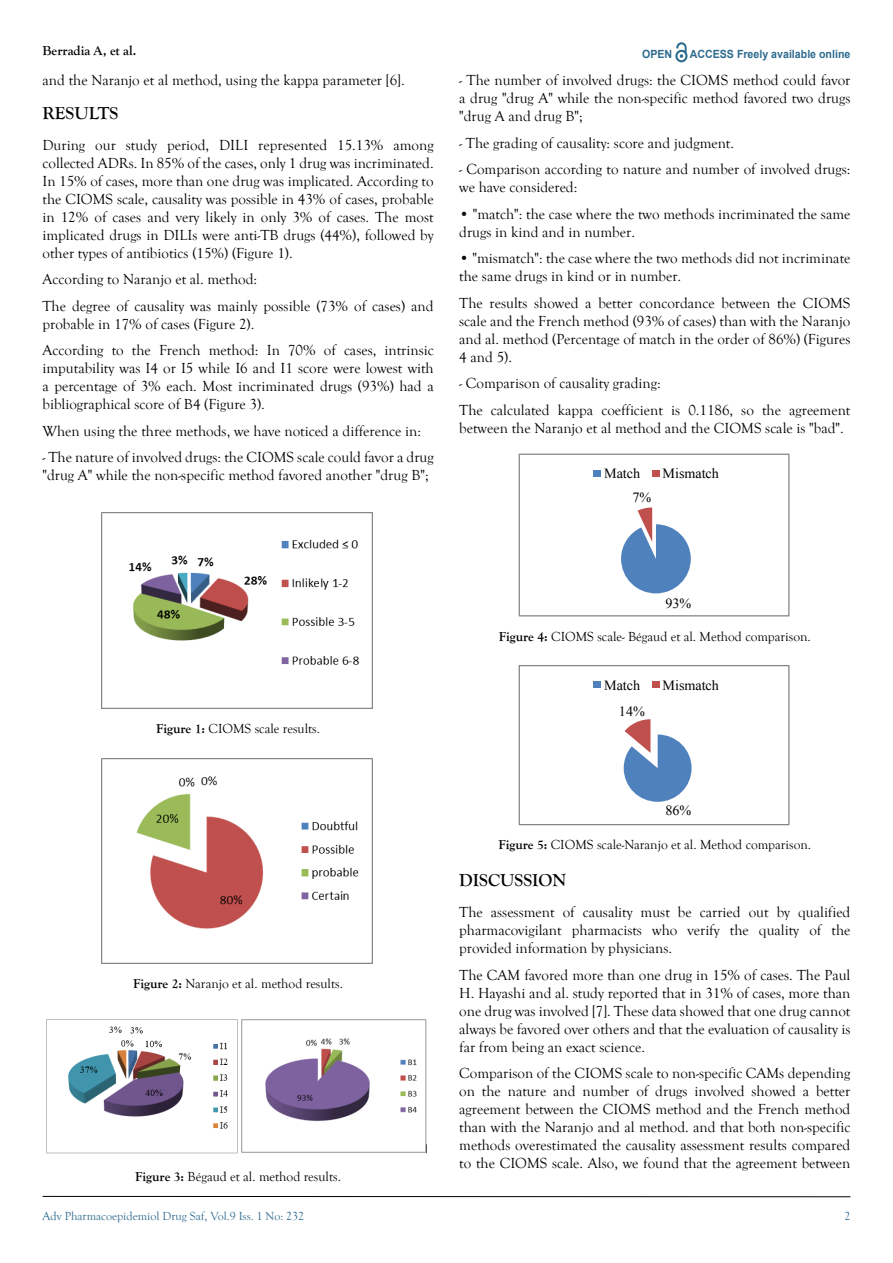
<style>
.page{position:relative;width:893px;height:1263px;background:#fff}
.page>*{position:absolute;margin:0;border:0;box-sizing:border-box;transform-origin:0 0}
.t1{font:700 18px "Goudy Old Style T";color:#000}
.t2{font:15px/18px "Goudy Old Style T";color:#000;text-align:justify}
.t3{font:14.1px "Times New Roman";color:#000}
.t4{font:13.5px "Goudy Old Style T";color:#000}
.t5{font:700 13.5px "Goudy Old Style T";color:#000}
.t6{font:12px "Goudy Old Style T";color:#2d6a8f}
.t7{font:700 11.25px "Arial";color:#2e6b8f;scale:.94 1}
.s1{font-weight:700}
</style>
<div class="page">
<svg style="left:675px;top:43px;width:12px;height:19px"></svg>
<hr style="left:43px;top:1196px;width:807px;height:1px;background:#000">
<img style="left:102px;top:513px;width:270px;height:196px">
<img style="left:102px;top:759px;width:270px;height:204px">
<svg style="left:621px;top:507px;width:70px;height:86px"></svg>
<div style="left:594px;top:470px;width:7px;height:7px;background:#4f81bd"></div>
<div style="left:652px;top:470px;width:7px;height:7px;background:#c0504d"></div>
<div style="left:519px;top:454px;width:270px;height:162px;border:1px solid #868686"></div>
<img style="left:46px;top:1019px;width:381px;height:135px">
<svg style="left:624px;top:719px;width:68px;height:83px"></svg>
<div style="left:594px;top:681px;width:7px;height:7px;background:#4f81bd"></div>
<div style="left:652px;top:681px;width:7px;height:7px;background:#c0504d"></div>
<div style="left:519px;top:665px;width:270px;height:160px;border:1px solid #868686"></div>
<p class="t5" style="left:43px;top:43px;width:95px">Berradia A, et al.</p>
<p class="t7" style="left:642px;top:47px;width:34px">OPEN</p>
<p class="t7" style="left:690px;top:46px;width:172px">ACCESS Freely available online</p>
<p class="t2" style="left:43px;top:71px;width:364px">and the Naranjo et al method, using the kappa parameter [6].</p>
<p class="t1" style="left:43px;top:103px;width:77px">RESULTS</p>
<p class="t2" style="left:43px;top:136px;width:393px">During our study period, DILI represented 15.13% among collected ADRs. In 85% of the cases, only 1 drug was incriminated.<br>In 15% of cases, more than one drug was implicated. According to the CIOMS scale, causality was possible in 43% of cases, probable in 12% of cases and very likely in only 3% of cases. The most implicated drugs in DILIs were anti-TB drugs (44%), followed by other types of antibiotics (15%) (Figure 1).</p>
<p class="t2" style="left:43px;top:266px;width:393px;line-height:26.5px">According to Naranjo et al. method:<br>The degree of causality was mainly possible (73% of cases) and</p>
<p class="t2" style="left:43px;top:311px;width:393px;line-height:26.5px">probable in 17% of cases (Figure 2).<br>According to the French method: In 70% of cases, intrinsic</p>
<p class="t2" style="left:43px;top:359px;width:393px">imputability was I4 or I5 while I6 and I1 score were lowest with a percentage of 3% each. Most incriminated drugs (93%) had a bibliographical score of B4 (Figure 3).</p>
<p class="t2" style="left:43px;top:422px;width:380px">When using the three methods, we have noticed a difference in:</p>
<p class="t2" style="left:43px;top:448px;width:393px">- The nature of involved drugs: the CIOMS scale could favor a drug "drug A" while the non-specific method favored another "drug B";</p>
<p class="t2" style="left:459px;top:71px;width:393px">- The number of involved drugs: the CIOMS method could favor a drug "drug A" while the non-specific method favored two drugs "drug A and drug B";</p>
<p class="t2" style="left:459px;top:134px;width:276px">- The grading of causality: score and judgment.</p>
<p class="t2" style="left:459px;top:160px;width:393px">- Comparison according to nature and number of involved drugs: we have considered:</p>
<p class="t2" style="left:459px;top:205px;width:393px">• "match": the case where the two methods incriminated the same drugs in kind and in number.</p>
<p class="t2" style="left:459px;top:249px;width:393px">• "mismatch": the case where the two methods did not incriminate the same drugs in kind or in number.</p>
<p class="t2" style="left:459px;top:294px;width:393px">The results showed a better concordance between the CIOMS scale and the French method (93% of cases) than with the Naranjo and al. method (Percentage of match in the order of 86%) (Figures 4 and 5).</p>
<p class="t2" style="left:459px;top:370px;width:393px;line-height:26.5px">- Comparison of causality grading:<br>The calculated kappa coefficient is 0.1186, so the agreement</p>
<p class="t2" style="left:459px;top:419px;width:386px">between the Naranjo et al method and the CIOMS scale is "bad".</p>
<p class="t3" style="left:604px;top:464px;width:38px">Match</p>
<p class="t3" style="left:662px;top:464px;width:58px">Mismatch</p>
<p class="t3" style="left:632px;top:488px;width:20px">7%</p>
<p class="t4" style="left:156px;top:721px;width:165px"><span class="s1">Figure 1:</span> CIOMS scale results.</p>
<p class="t4" style="left:133px;top:976px;width:211px"><span class="s1">Figure 2:</span> Naranjo et al. method results.</p>
<p class="t4" style="left:135px;top:1169px;width:207px"><span class="s1">Figure 3:</span> Bégaud et al. method results.</p>
<p class="t3" style="left:665px;top:594px;width:28px">93%</p>
<p class="t4" style="left:499px;top:629px;width:313px"><span class="s1">Figure 4:</span> CIOMS scale- Bégaud et al. Method comparison.</p>
<p class="t3" style="left:604px;top:676px;width:38px">Match</p>
<p class="t3" style="left:662px;top:676px;width:58px">Mismatch</p>
<p class="t3" style="left:619px;top:702px;width:28px">14%</p>
<p class="t3" style="left:665px;top:801px;width:28px">86%</p>
<p class="t4" style="left:498px;top:837px;width:314px"><span class="s1">Figure 5:</span> CIOMS scale-Naranjo et al. Method comparison.</p>
<p class="t1" style="left:459px;top:870px;width:108px">DISCUSSION</p>
<p class="t2" style="left:459px;top:903px;width:393px">The assessment of causality must be carried out by qualified pharmacovigilant pharmacists who verify the quality of the provided information by physicians.</p>
<p class="t2" style="left:459px;top:966px;width:393px">The CAM favored more than one drug in 15% of cases. The Paul H. Hayashi and al. study reported that in 31% of cases, more than one drug was involved [7]. These data showed that one drug cannot always be favored over others and that the evaluation of causality is far from being an exact science.</p>
<p class="t2" style="left:459px;top:1064px;width:393px">Comparison of the CIOMS scale to non-specific CAMs depending on the nature and number of drugs involved showed a better agreement between the CIOMS method and the French method than with the Naranjo and al method. and that both non-specific methods overestimated the causality assessment results compared to the CIOMS scale. Also, we found that the agreement between</p>
<p class="t6" style="left:43px;top:1210px;width:263px">Adv Pharmacoepidemiol Drug Saf, Vol.9 Iss. 1 No: 232</p>
<p class="t6" style="left:844px;top:1210px;width:7px">2</p>
</div>
